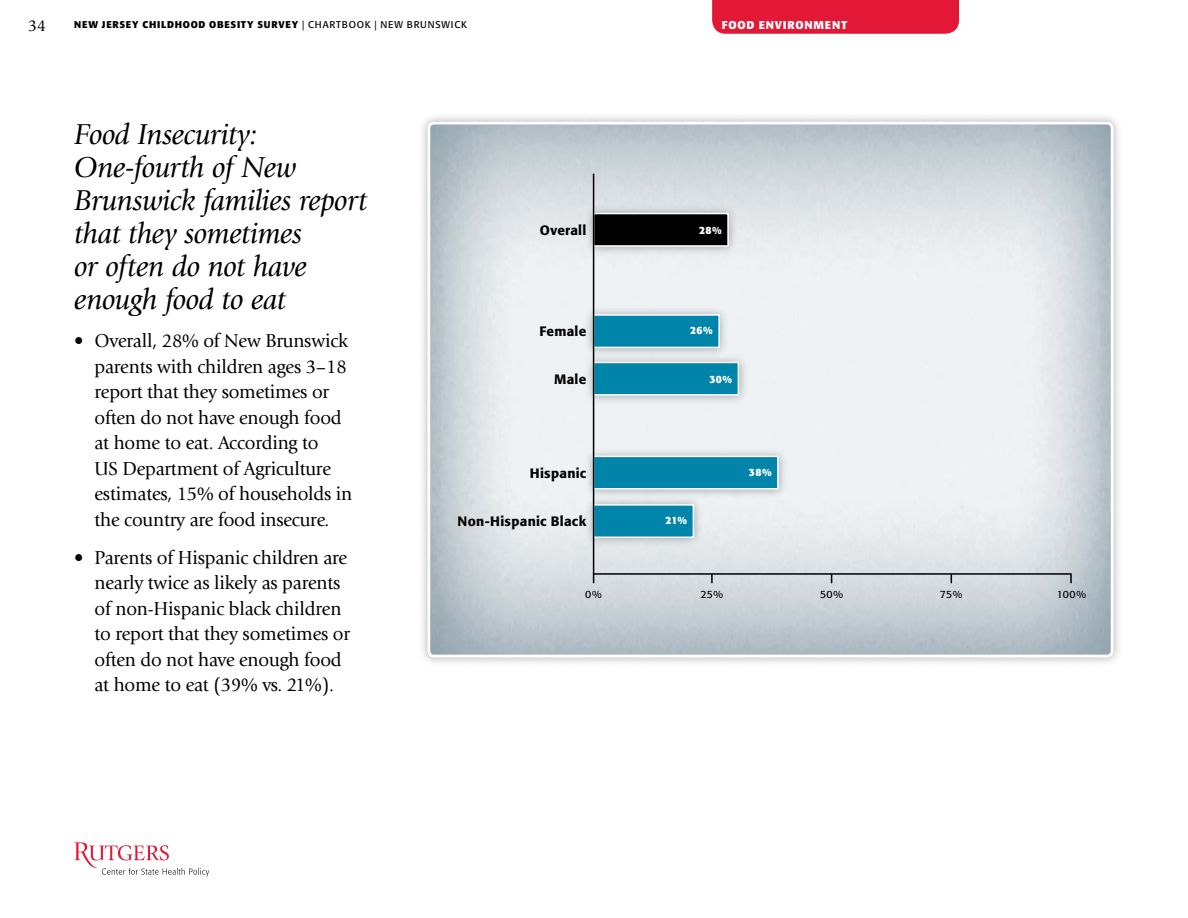
<style>
.page{position:relative;width:1188px;height:918px;background:#fff}
.page>*{position:absolute;margin:0;border:0;box-sizing:border-box;transform-origin:0 0}
.t1{font:italic 30px/33px "Giovanni";letter-spacing:-.015em;color:#000}
.t2{font:19.5px/25.5px "Giovanni";letter-spacing:-.01em;color:#000;scale:.96 1}
.t3{font:16.5px "Giovanni";color:#000}
.t4{font:500 13.5px "Formata";letter-spacing:.02em;color:#000}
.t5{font:700 11.25px "Formata";letter-spacing:.07em;color:#fff}
.t6{font:700 10.5px "Formata";letter-spacing:.02em;color:#fff}
.t7{font:10.5px "Formata";letter-spacing:.025em;color:#000}
.t8{font:700 9.75px "Formata";letter-spacing:.075em;color:#000}
.s1{font-weight:400}
</style>
<div class="page">
<div style="left:712px;top:0;width:247px;height:34px;background:#e31837"></div>
<svg style="left:74px;top:842px;width:135px;height:35px"></svg>
<div style="left:417px;top:111px;width:707px;height:556px;background:#000;opacity:.3"></div>
<img style="left:427px;top:122px;width:687px;height:535px">
<img style="left:580px;top:502px;width:127px;height:49px">
<div style="left:594px;top:505px;width:99px;height:32px;background:#0084a9"></div>
<div style="left:593px;top:504px;width:101px;height:34px;border:2px solid #fff"></div>
<img style="left:580px;top:443px;width:211px;height:59px">
<div style="left:594px;top:456px;width:184px;height:33px;background:#0084a9"></div>
<div style="left:593px;top:456px;width:186px;height:33px;border:2px solid #fff"></div>
<img style="left:580px;top:349px;width:172px;height:59px">
<div style="left:594px;top:362px;width:144px;height:33px;background:#0084a9"></div>
<div style="left:593px;top:362px;width:146px;height:34px;border:2px solid #fff"></div>
<img style="left:580px;top:301px;width:153px;height:60px">
<div style="left:594px;top:315px;width:125px;height:32px;background:#0084a9"></div>
<div style="left:593px;top:314px;width:127px;height:34px;border:2px solid #fff"></div>
<img style="left:580px;top:200px;width:162px;height:59px">
<div style="left:594px;top:214px;width:134px;height:32px;background:#000"></div>
<div style="left:593px;top:213px;width:136px;height:34px;border:2px solid #fff"></div>
<hr style="left:593px;top:174px;width:1px;height:409px;background:#000">
<svg style="left:711px;top:575px;width:2px;height:8px"></svg>
<svg style="left:1070px;top:575px;width:2px;height:8px"></svg>
<hr style="left:594px;top:573px;width:477px;height:2px;background:#000">
<div style="left:427px;top:122px;width:687px;height:536px;border:3px solid #fff;border-radius:5px"></div>
<p class="t3" style="left:28px;top:16px;width:19px">34</p>
<p class="t8" style="left:74px;top:18px;width:394px">NEW JERSEY CHILDHOOD OBESITY SURVEY <span class="s1">| CHARTBOOK | NEW BRUNSWICK</span></p>
<p class="t5" style="left:722px;top:18px;width:127px">FOOD ENVIRONMENT</p>
<h1 class="t1" style="left:74px;top:118px;width:294px">Food Insecurity:<br>One-fourth of New<br>Brunswick families report that they sometimes<br>or often do not have enough food to eat</h1>
<p class="t2" style="left:95px;top:328px;width:270px;text-indent:-20px">• Overall, 28% of New Brunswick parents with children ages 3–18 report that they sometimes or often do not have enough food at home to eat. According to<br>US Department of Agriculture estimates, 15% of households in the country are food insecure.</p>
<p class="t2" style="left:95px;top:545px;width:268px;text-indent:-20px">• Parents of Hispanic children are nearly twice as likely as parents of non-Hispanic black children to report that they sometimes or often do not have enough food at home to eat (39% vs. 21%).</p>
<p class="t4" style="left:540px;top:222px;width:48px">Overall</p>
<p class="t6" style="left:699px;top:223px;width:24px">28%</p>
<p class="t4" style="left:539px;top:323px;width:49px">Female</p>
<p class="t6" style="left:690px;top:324px;width:24px">26%</p>
<p class="t4" style="left:554px;top:371px;width:34px">Male</p>
<p class="t6" style="left:709px;top:372px;width:24px">30%</p>
<p class="t4" style="left:530px;top:465px;width:58px">Hispanic</p>
<p class="t6" style="left:749px;top:466px;width:24px">38%</p>
<p class="t4" style="left:458px;top:513px;width:130px">Non-Hispanic Black</p>
<p class="t6" style="left:666px;top:514px;width:23px">21%</p>
<p class="t7" style="left:585px;top:588px;width:18px">0%</p>
<p class="t7" style="left:701px;top:588px;width:24px">25%</p>
<p class="t7" style="left:820px;top:588px;width:25px">50%</p>
<p class="t7" style="left:940px;top:588px;width:24px">75%</p>
<p class="t7" style="left:1057px;top:588px;width:31px">100%</p>
</div>
